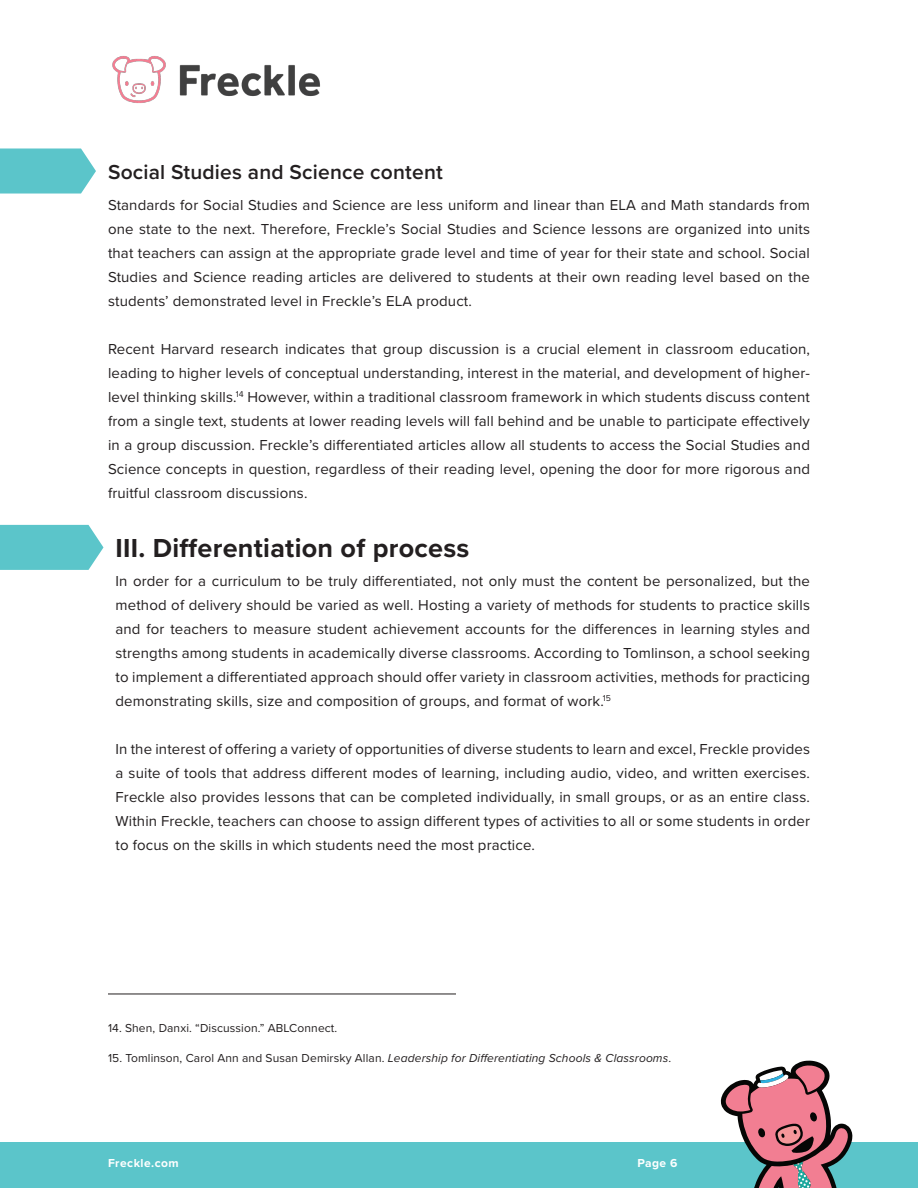
<style>
.page{position:relative;width:918px;height:1188px;background:#fff}
.page>*{position:absolute;margin:0;border:0;box-sizing:border-box;transform-origin:0 0}
.t1{font:700 27px "Proxima Nova";letter-spacing:.01em;color:#231f20}
.t2{font:600 21px "Proxima Nova";letter-spacing:.01em;color:#231f20}
.Paragraph_Style_1{font:15px/24px "Proxima Nova";letter-spacing:.01em;color:#231f20;text-align:justify}
.t3{font:italic 12px "Proxima Nova";letter-spacing:.01em;color:#231f20}
.t4{font:12px "Proxima Nova";letter-spacing:.01em;color:#231f20}
.t5{font:700 12px "Proxima Nova";letter-spacing:.04em;color:#fff}
.s1{font-style:normal}
</style>
<div class="page">
<div style="left:0;top:1143px;width:918px;height:45px;background:#5bc5ca"></div>
<svg style="left:0;top:148px;width:96px;height:46px;background:#6acacf"></svg>
<svg style="left:721px;top:1061px;width:132px;height:127px"></svg>
<hr style="left:108px;top:994px;width:348px;height:1px;background:#231f20">
<svg style="left:0;top:525px;width:104px;height:45px;background:#67c9ce"></svg>
<img style="left:112px;top:56px;width:208px;height:47px">
<p class="t2" style="left:108px;top:157px;width:336px">Social Studies and Science content</p>
<p class="Paragraph_Style_1" style="left:108px;top:192px;width:704px">Standards for Social Studies and Science are less uniform and linear than ELA and Math standards from one state to the next. Therefore, Freckle’s Social Studies and Science lessons are organized into units that teachers can assign at the appropriate grade level and time of year for their state and school. Social Studies and Science reading articles are delivered to students at their own reading level based on the students’ demonstrated level in Freckle’s ELA product.</p>
<p class="Paragraph_Style_1" style="left:108px;top:336px;width:704px">Recent Harvard research indicates that group discussion is a crucial element in classroom education, leading to higher levels of conceptual understanding, interest in the material, and development of higher&shy;level thinking skills.<sup>14</sup> However, within a traditional classroom framework in which students discuss content from a single text, students at lower reading levels will fall behind and be unable to participate effectively in a group discussion. Freckle’s differentiated articles allow all students to access the Social Studies and Science concepts in question, regardless of their reading level, opening the door for more rigorous and fruitful classroom discussions.</p>
<p class="t1" style="left:116px;top:528px;width:355px">III. Differentiation of process</p>
<p class="Paragraph_Style_1" style="left:116px;top:568px;width:696px">In order for a curriculum to be truly differentiated, not only must the content be personalized, but the method of delivery should be varied as well. Hosting a variety of methods for students to practice skills and for teachers to measure student achievement accounts for the differences in learning styles and strengths among students in academically diverse classrooms. According to Tomlinson, a school seeking to implement a differentiated approach should offer variety in classroom activities, methods for practicing demonstrating skills, size and composition of groups, and format of work.<sup>15</sup></p>
<p class="Paragraph_Style_1" style="left:116px;top:736px;width:696px">In the interest of offering a variety of opportunities of diverse students to learn and excel, Freckle provides a suite of tools that address different modes of learning, including audio, video, and written exercises.<br>Freckle also provides lessons that can be completed individually, in small groups, or as an entire class.<br>Within Freckle, teachers can choose to assign different types of activities to all or some students in order to focus on the skills in which students need the most practice.</p>
<p class="t4" style="left:108px;top:1019px;width:231px">14. Shen, Danxi. “Discussion.” ABLConnect.</p>
<p class="t3" style="left:108px;top:1049px;width:565px"><span class="s1">15. Tomlinson, Carol Ann and Susan Demirsky Allan.</span> Leadership for Differentiating Schools &amp; Classrooms<span class="s1">.</span></p>
<p class="t5" style="left:108px;top:1154px;width:72px">Freckle.com</p>
<p class="t5" style="left:637px;top:1154px;width:42px">Page 6</p>
</div>
